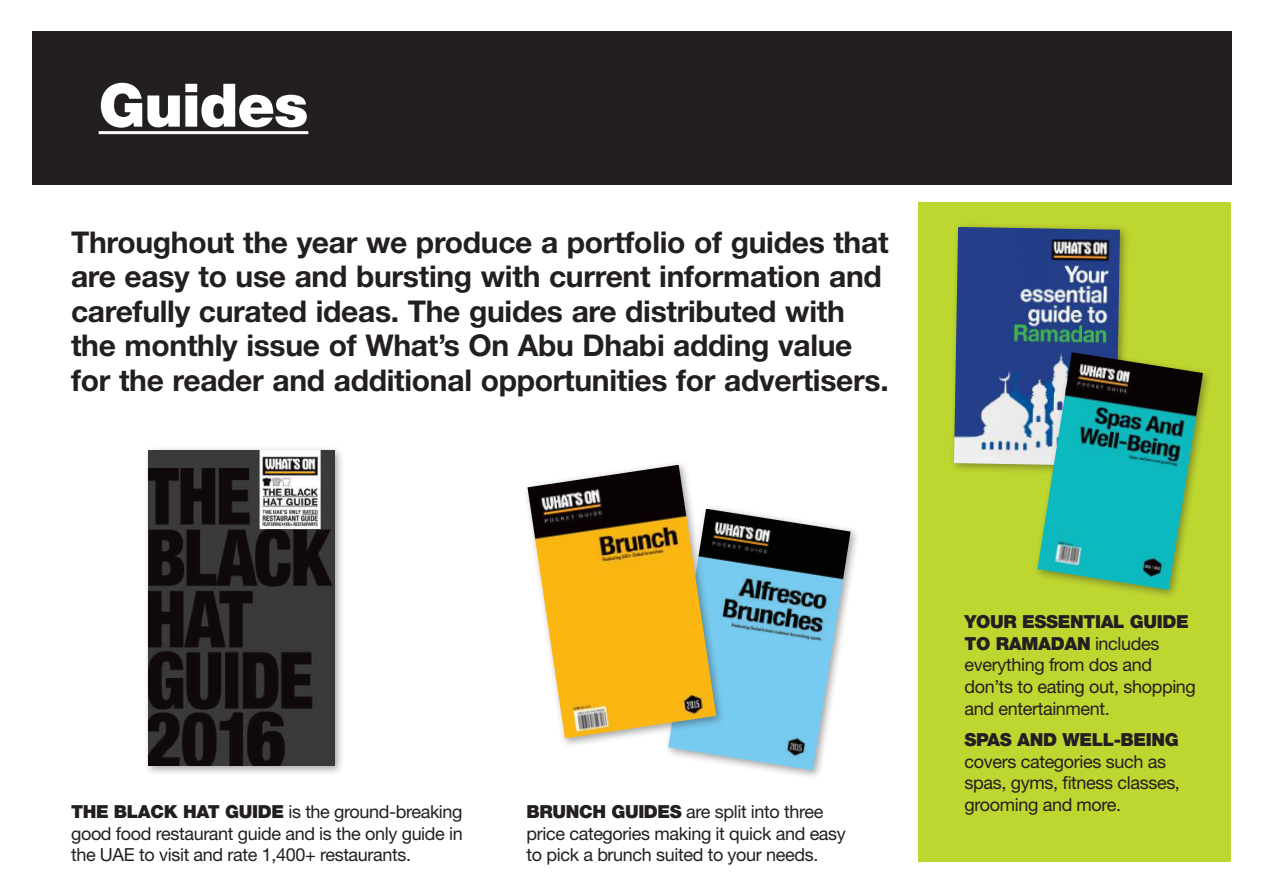
<style>
.page{position:relative;width:1263px;height:893px;background:#fff}
.page>*{position:absolute;margin:0;border:0;box-sizing:border-box;transform-origin:0 0}
.t1{font:900 60px "Helvetica Neue LT Std";letter-spacing:-.02em;color:#fff}
.t2{font:700 30px/34.5px "Helvetica Neue LT Std";letter-spacing:-.01em;color:#231f20}
.t3{font:18px/21.6px "Helvetica Neue LT Std";letter-spacing:-.02em;color:#231f20}
.t4{font:900 18px "Helvetica Neue LT Std";letter-spacing:-.02em;color:#231f20}
.s1{font-weight:900}
</style>
<div class="page">
<div style="left:32px;top:32px;width:1199px;height:153px;background:#231f20"></div>
<hr style="left:99px;top:131px;width:209px;height:3px;background:#fff">
<div style="left:918px;top:202px;width:313px;height:659px;background:#bed630"></div>
<div style="left:144px;top:446px;width:201px;height:330px;background:#231f20;opacity:.4"></div>
<img style="left:148px;top:450px;width:186px;height:315px">
<div style="left:949px;top:222px;width:181px;height:254px;background:#231f20;opacity:.4"></div>
<img style="left:954px;top:227px;width:166px;height:239px">
<div style="left:664px;top:505px;width:196px;height:275px;background:#231f20;opacity:.4"></div>
<img style="left:668px;top:509px;width:182px;height:261px">
<div style="left:523px;top:460px;width:203px;height:288px;background:#231f20;opacity:.4"></div>
<img style="left:527px;top:465px;width:189px;height:273px">
<div style="left:1033px;top:348px;width:179px;height:252px;background:#231f20;opacity:.4"></div>
<img style="left:1037px;top:352px;width:166px;height:238px">
<h1 class="t1" style="left:99px;top:69px;width:211px">Guides</h1>
<h1 class="t1" style="left:71px;top:69px;width:359px">Who we are</h1>
<p class="t2" style="left:71px;top:224px;width:819px">Throughout the year we produce a portfolio of guides that are easy to use and bursting with current information and carefully curated ideas. The guides are distributed with the monthly issue of What’s On Abu Dhabi adding value for the reader and additional opportunities for advertisers.</p>
<p class="t3" style="left:71px;top:800px;width:393px;text-align:justify"><span class="s1">THE BLACK HAT GUIDE</span> is the ground-breaking good food restaurant guide and is the only guide in the UAE to visit and rate 1,400+ restaurants.</p>
<p class="t3" style="left:526px;top:800px;width:321px"><span class="s1">BRUNCH GUIDES</span> are split into three price categories making it quick and easy to pick a brunch suited to your needs.</p>
<p class="t3" style="left:964px;top:611px;width:233px"><span class="s1">YOUR ESSENTIAL GUIDE<br>TO RAMADAN</span> includes everything from dos and don’ts to eating out, shopping and entertainment.</p>
<p class="t4" style="left:964px;top:729px;width:216px">SPAS AND WELL-BEING</p>
<p class="t3" style="left:964px;top:750px;width:217px">covers categories such as spas, gyms, fitness classes, grooming and more.</p>
</div>
